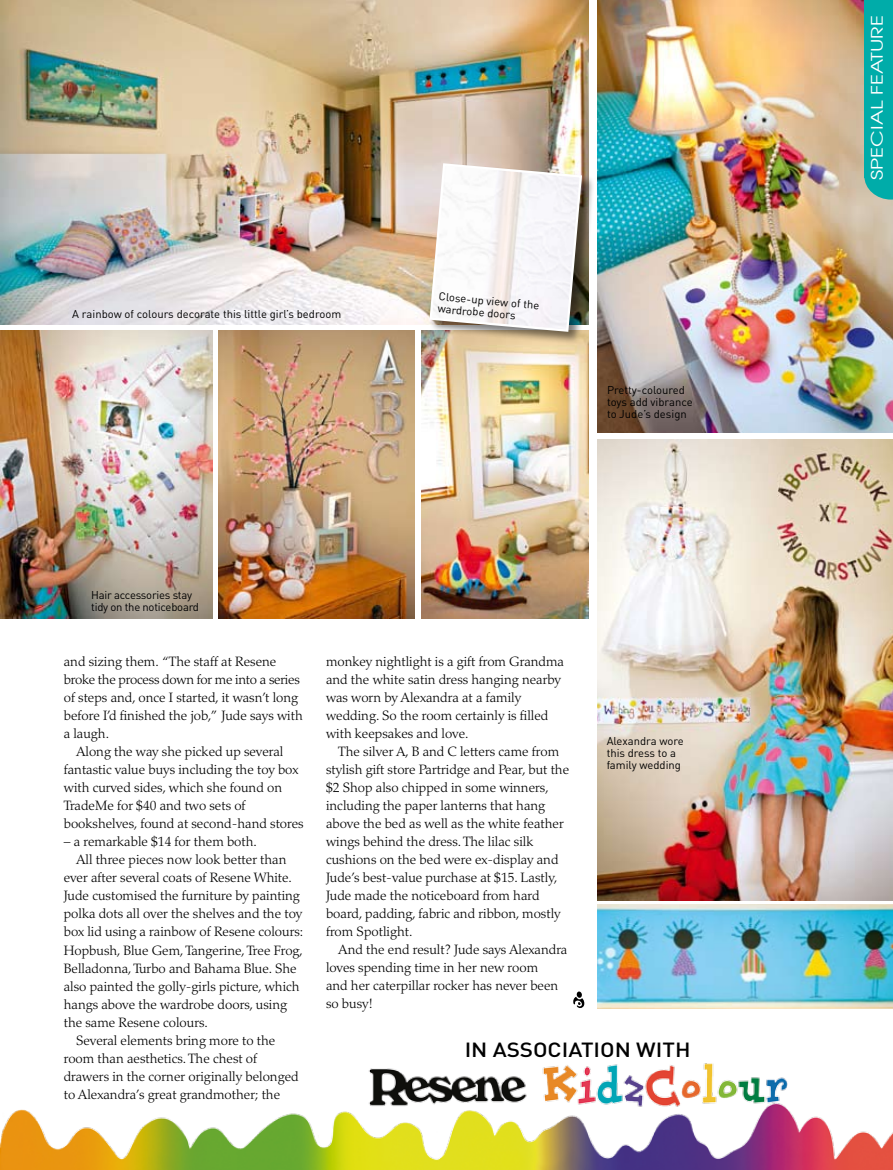
<style>
.page{position:relative;width:893px;height:1170px;background:#fff}
.page>*{position:absolute;margin:0;border:0;box-sizing:border-box;transform-origin:0 0}
.t1{font:500 20.25px "DIN";color:#000;scale:1.11 1}
.t2{font:15.9px "Avant Garde";color:#fff;scale:1.29 1}
.t3{font:300 13.5px/18px "Palatino";color:#000}
.t4{font:11.25px/12px "DIN";color:#000}
.t5{font:11.25px/12px "DIN";letter-spacing:-.02em;color:#000}
</style>
<div class="page">
<img style="left:369px;top:1063px;width:419px;height:33px">
<img style="left:0;top:1096px;width:893px;height:73px">
<img style="left:218px;top:330px;width:197px;height:288px">
<img style="left:421px;top:330px;width:167px;height:288px">
<img style="left:597px;top:0;width:296px;height:432px">
<img style="left:597px;top:440px;width:296px;height:460px">
<img style="left:0;top:330px;width:212px;height:288px">
<img style="left:0;top:0;width:588px;height:324px">
<div style="left:428px;top:162px;width:174px;height:189px;background:#000;opacity:.5"></div>
<svg style="left:428px;top:162px;width:155px;height:171px"></svg>
<img style="left:597px;top:904px;width:296px;height:104px">
<svg style="left:573px;top:991px;width:12px;height:17px"></svg>
<div style="left:864px;top:0;width:29px;height:177px;background:#00aca9"></div>
<svg style="left:864px;top:177px;width:29px;height:22px"></svg>
<p class="t4" style="left:72px;top:308px;width:270px">A rainbow of colours decorate this little girl’s bedroom</p>
<p class="t5" style="left:91px;top:588px;width:109px">Hair accessories stay tidy on the noticeboard</p>
<p class="t4" style="left:439px;top:290px;width:102px;rotate:5deg">Close-up view of the wardrobe doors</p>
<p class="t4" style="left:607px;top:383px;width:87px">Pretty-coloured toys add vibrance to Jude’s design</p>
<p class="t3" style="left:64px;top:653px;width:240px">and sizing them. “The staff at Resene broke the process down for me into a series of steps and, once I started, it wasn’t long before I’d finished the job,” Jude says with a laugh.</p>
<p class="t3" style="left:64px;top:743px;width:241px;text-indent:12px">Along the way she picked up several fantastic value buys including the toy box with curved sides, which she found on TradeMe for $40 and two sets of bookshelves, found at second-hand stores</p>
<p class="t3" style="left:64px;top:833px;width:195px">– a remarkable $14 for them both.</p>
<p class="t3" style="left:76px;top:851px;width:212px">All three pieces now look better than</p>
<p class="t3" style="left:64px;top:869px;width:230px">ever after several coats of Resene White.</p>
<p class="t3" style="left:64px;top:887px;width:238px">Jude customised the furniture by painting</p>
<p class="t3" style="left:64px;top:905px;width:240px">polka dots all over the shelves and the toy</p>
<p class="t3" style="left:64px;top:923px;width:241px">box lid using a rainbow of Resene colours:</p>
<p class="t3" style="left:64px;top:941px;width:241px">Hopbush, Blue Gem, Tangerine, Tree Frog,</p>
<p class="t3" style="left:64px;top:959px;width:234px">Belladonna, Turbo and Bahama Blue. She</p>
<p class="t3" style="left:64px;top:977px;width:237px">also painted the golly-girls picture, which</p>
<p class="t3" style="left:64px;top:995px;width:225px">hangs above the wardrobe doors, using</p>
<p class="t3" style="left:64px;top:1013px;width:146px">the same Resene colours.</p>
<p class="t3" style="left:76px;top:1031px;width:201px">Several elements bring more to the</p>
<p class="t3" style="left:64px;top:1049px;width:195px">room than aesthetics. The chest of</p>
<p class="t3" style="left:64px;top:1067px;width:236px">drawers in the corner originally belonged</p>
<p class="t3" style="left:64px;top:1085px;width:218px">to Alexandra’s great grandmother; the</p>
<p class="t3" style="left:326px;top:653px;width:240px">monkey nightlight is a gift from Grandma and the white satin dress hanging nearby was worn by Alexandra at a family wedding. So the room certainly is filled with keepsakes and love.</p>
<p class="t3" style="left:326px;top:743px;width:245px;text-indent:12px">The silver A, B and C letters came from stylish gift store Partridge and Pear, but the $2 Shop also chipped in some winners, including the paper lanterns that hang above the bed as well as the white feather wings behind the dress. The lilac silk cushions on the bed were ex-display and Jude’s best-value purchase at $15. Lastly, Jude made the noticeboard from hard board, padding, fabric and ribbon, mostly from Spotlight.</p>
<p class="t3" style="left:326px;top:940px;width:243px;text-indent:12px">And the end result? Jude says Alexandra loves spending time in her new room<br>and her caterpillar rocker has never been so busy!</p>
<p class="t4" style="left:607px;top:735px;width:79px">Alexandra wore this dress to a family wedding</p>
<h1 class="t1" style="left:465px;top:1036px;width:205px">IN ASSOCIATION WITH</h1>
<p class="t2" style="left:868px;top:180px;width:129px;rotate:-90deg">SPECIAL FEATURE</p>
</div>
